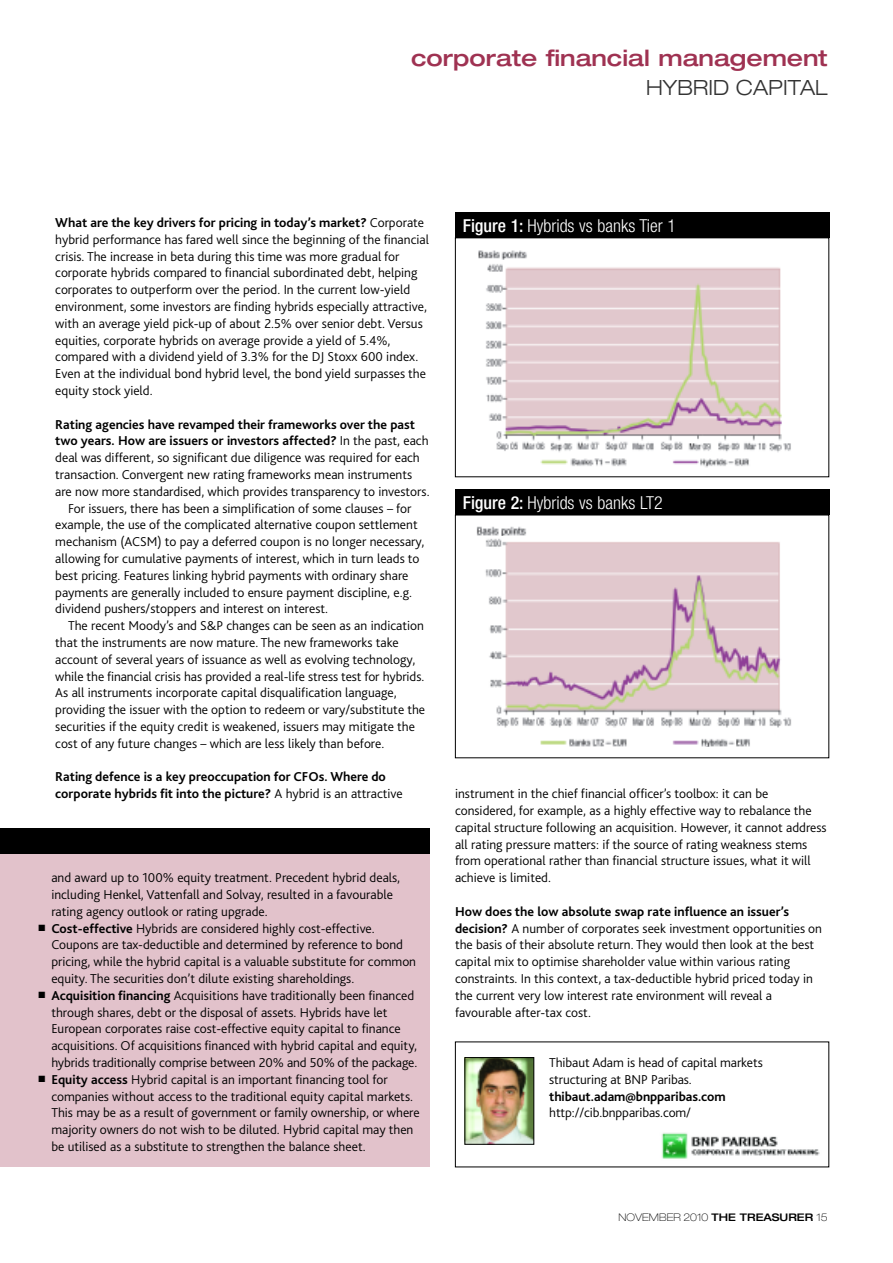
<style>
.page{position:relative;width:893px;height:1263px;background:#fff}
.page>*{position:absolute;margin:0;border:0;box-sizing:border-box;transform-origin:0 0}
.t1{font:500 expanded 22.5px "Helvetica Neue";color:#9f3252}
.t2{font:300 expanded 21px "Helvetica Neue";color:#333}
.t3{font:300 condensed 17.85px "Helvetica Neue";color:#fff}
.t4{font:300 13.5px/16.8px "Bliss 2";color:#000}
.t5{font:700 13.5px/16.8px "Bliss 2";color:#000}
.t6{font:100 expanded 10.5px "Helvetica Neue";color:#000}
.s1{font-weight:700}
.s2{font-weight:300}
.s3{font-weight:500}
</style>
<div class="page">
<img style="left:466px;top:1059px;width:66px;height:84px">
<div style="left:464px;top:1057px;width:70px;height:88px;border:1px solid #000"></div>
<img style="left:661px;top:1132px;width:159px;height:27px">
<div style="left:0;top:848px;width:429px;height:319px;background:#e2c2cb"></div>
<img style="left:478px;top:250px;width:313px;height:218px">
<div style="left:455px;top:213px;width:374px;height:25px;background:#000"></div>
<img style="left:485px;top:538px;width:297px;height:178px">
<img style="left:540px;top:739px;width:210px;height:8px">
<div style="left:455px;top:490px;width:374px;height:25px;background:#000"></div>
<div style="left:0;top:828px;width:429px;height:25px;background:#000"></div>
<img style="left:476px;top:526px;width:51px;height:10px">
<img style="left:497px;top:717px;width:295px;height:11px">
<h1 class="t1" style="left:411px;top:50px;width:418px">corporate financial management</h1>
<h2 class="t2" style="left:646px;top:80px;width:183px">HYBRID CAPITAL</h2>
<p class="t4" style="left:55px;top:215px;width:375px"><span class="s1">What are the key drivers for pricing in today’s market?</span> Corporate hybrid performance has fared well since the beginning of the financial crisis. The increase in beta during this time was more gradual for corporate hybrids compared to financial subordinated debt, helping corporates to outperform over the period. In the current low-yield environment, some investors are finding hybrids especially attractive, with an average yield pick-up of about 2.5% over senior debt. Versus equities, corporate hybrids on average provide a yield of 5.4%, compared with a dividend yield of 3.3% for the DJ Stoxx 600 index.<br>Even at the individual bond hybrid level, the bond yield surpasses the equity stock yield.</p>
<p class="t5" style="left:55px;top:417px;width:361px">Rating agencies have revamped their frameworks over the past</p>
<p class="t5" style="left:55px;top:434px;width:375px">two years. How are issuers or investors affected? <span class="s2">In the past, each</span></p>
<p class="t4" style="left:55px;top:451px;width:366px">deal was different, so significant due diligence was required for each</p>
<p class="t4" style="left:55px;top:467px;width:358px">transaction. Convergent new rating frameworks mean instruments</p>
<p class="t4" style="left:55px;top:484px;width:376px">are now more standardised, which provides transparency to investors.</p>
<p class="t4" style="left:68px;top:501px;width:345px">For issuers, there has been a simplification of some clauses – for</p>
<p class="t4" style="left:55px;top:518px;width:364px">example, the use of the complicated alternative coupon settlement</p>
<p class="t4" style="left:55px;top:535px;width:371px">mechanism (ACSM) to pay a deferred coupon is no longer necessary,</p>
<p class="t4" style="left:55px;top:551px;width:366px">allowing for cumulative payments of interest, which in turn leads to</p>
<p class="t4" style="left:55px;top:568px;width:355px">best pricing. Features linking hybrid payments with ordinary share</p>
<p class="t4" style="left:55px;top:585px;width:358px">payments are generally included to ensure payment discipline, e.g.</p>
<p class="t4" style="left:55px;top:602px;width:274px">dividend pushers/stoppers and interest on interest.</p>
<p class="t4" style="left:68px;top:619px;width:357px">The recent Moody’s and S&amp;P changes can be seen as an indication</p>
<p class="t4" style="left:55px;top:635px;width:345px">that the instruments are now mature. The new frameworks take</p>
<p class="t4" style="left:55px;top:652px;width:362px">account of several years of issuance as well as evolving technology,</p>
<p class="t4" style="left:55px;top:669px;width:371px">while the financial crisis has provided a real-life stress test for hybrids.</p>
<p class="t4" style="left:55px;top:686px;width:343px">As all instruments incorporate capital disqualification language,</p>
<p class="t4" style="left:55px;top:703px;width:371px">providing the issuer with the option to redeem or vary/substitute the</p>
<p class="t4" style="left:55px;top:719px;width:361px">securities if the equity credit is weakened, issuers may mitigate the</p>
<p class="t4" style="left:55px;top:736px;width:330px">cost of any future changes – which are less likely than before.</p>
<p class="t5" style="left:55px;top:770px;width:349px">Rating defence is a key preoccupation for CFOs. Where do corporate hybrids fit into the picture? <span class="s2">A hybrid is an attractive</span></p>
<p class="t4" style="left:51px;top:871px;width:350px">and award up to 100% equity treatment. Precedent hybrid deals, including Henkel, Vattenfall and Solvay, resulted in a favourable rating agency outlook or rating upgrade.</p>
<p class="t4" style="left:51px;top:921px;width:366px;text-indent:-13px">■ <span class="s1">Cost-effective</span> Hybrids are considered highly cost-effective.<br>Coupons are tax-deductible and determined by reference to bond pricing, while the hybrid capital is a valuable substitute for common equity. The securities don’t dilute existing shareholdings.</p>
<p class="t4" style="left:51px;top:988px;width:367px;text-indent:-13px">■ <span class="s1">Acquisition financing</span> Acquisitions have traditionally been financed through shares, debt or the disposal of assets. Hybrids have let European corporates raise cost-effective equity capital to finance acquisitions. Of acquisitions financed with hybrid capital and equity, hybrids traditionally comprise between 20% and 50% of the package.</p>
<p class="t4" style="left:51px;top:1072px;width:370px;text-indent:-13px">■ <span class="s1">Equity access</span> Hybrid capital is an important financing tool for companies without access to the traditional equity capital markets.<br>This may be as a result of government or family ownership, or where majority owners do not wish to be diluted. Hybrid capital may then be utilised as a substitute to strengthen the balance sheet.</p>
<h3 class="t3" style="left:463px;top:219px;width:215px"><span class="s3">Figure 1:</span> Hybrids vs banks Tier 1</h3>
<h3 class="t3" style="left:463px;top:496px;width:202px"><span class="s3">Figure 2:</span> Hybrids vs banks LT2</h3>
<p class="t4" style="left:455px;top:787px;width:373px">instrument in the chief financial officer’s toolbox: it can be considered, for example, as a highly effective way to rebalance the capital structure following an acquisition. However, it cannot address all rating pressure matters: if the source of rating weakness stems from operational rather than financial structure issues, what it will achieve is limited.</p>
<p class="t4" style="left:455px;top:904px;width:368px"><span class="s1">How does the low absolute swap rate influence an issuer’s decision?</span> A number of corporates seek investment opportunities on the basis of their absolute return. They would then look at the best capital mix to optimise shareholder value within various rating constraints. In this context, a tax-deductible hybrid priced today in the current very low interest rate environment will reveal a favourable after-tax cost.</p>
<p class="t4" style="left:549px;top:1055px;width:215px">Thibaut Adam is head of capital markets structuring at BNP Paribas.</p>
<p class="t5" style="left:549px;top:1089px;width:178px">thibaut.adam@bnpparibas.com</p>
<p class="t4" style="left:549px;top:1106px;width:143px">http://cib.bnpparibas.com/</p>
<p class="t6" style="left:619px;top:1213px;width:211px">NOVEMBER 2010 <span class="s3">THE TREASURER</span> 15</p>
</div>
